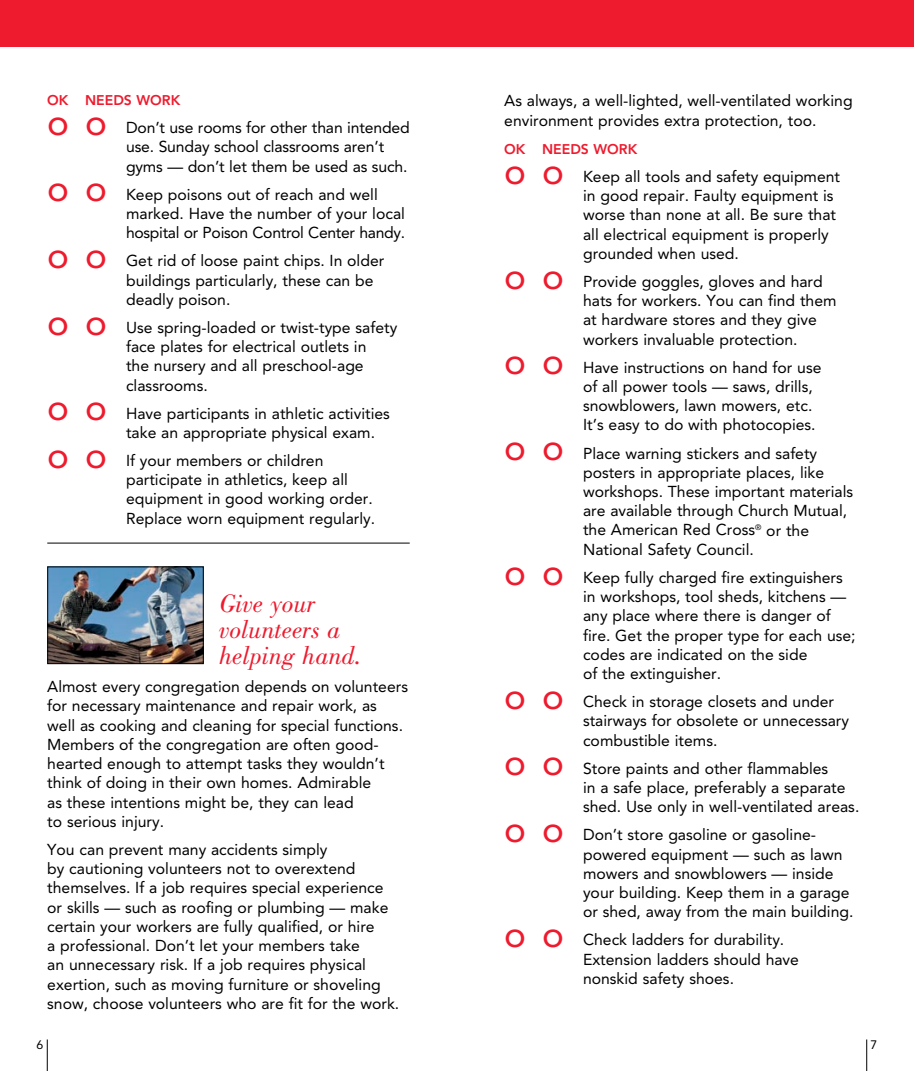
<style>
.page{position:relative;width:914px;height:1071px;background:#fff}
.page>*{position:absolute;margin:0;border:0;box-sizing:border-box;transform-origin:0 0}
.t1{font:36.75px "Avenir LT Std";color:#ee1a2d}
.t2{font:italic 26.25px/26.2px "Bodoni Std";color:#ee1a2d}
.t3{font:15.75px/19.2px "Avenir LT Std";color:#000}
.t4{font:800 14px "Avenir LT Std";color:#ee1a2d}
.t5{font:12.25px "Avenir LT Std";color:#000}
</style>
<div class="page">
<div style="left:0;top:0;width:457px;height:47px;background:#ee1a2d"></div>
<hr style="left:47px;top:1040px;width:1px;height:31px;background:#000">
<div style="left:457px;top:0;width:457px;height:47px;background:#ee1a2d"></div>
<hr style="left:866px;top:1040px;width:1px;height:31px;background:#000">
<hr style="left:47px;top:543px;width:363px;height:1px;background:#000">
<img style="left:49px;top:568px;width:153px;height:94px">
<div style="left:47px;top:566px;width:157px;height:98px;border:1px solid #000"></div>
<p class="t4" style="left:47px;top:92px;width:135px">OK NEEDS WORK</p>
<h1 class="t1" style="left:47px;top:101px;width:61px">o o</h1>
<p class="t3" style="left:126px;top:118px;width:285px">Don’t use rooms for other than intended use. Sunday school classrooms aren’t gyms — don’t let them be used as such.</p>
<h1 class="t1" style="left:47px;top:167px;width:61px">o o</h1>
<p class="t3" style="left:126px;top:185px;width:280px">Keep poisons out of reach and well marked. Have the number of your local hospital or Poison Control Center handy.</p>
<h1 class="t1" style="left:47px;top:234px;width:61px">o o</h1>
<p class="t3" style="left:126px;top:251px;width:260px">Get rid of loose paint chips. In older buildings particularly, these can be deadly poison.</p>
<h1 class="t1" style="left:47px;top:301px;width:61px">o o</h1>
<p class="t3" style="left:126px;top:318px;width:273px">Use spring-loaded or twist-type safety face plates for electrical outlets in<br>the nursery and all preschool-age classrooms.</p>
<h1 class="t1" style="left:47px;top:386px;width:61px">o o</h1>
<p class="t3" style="left:126px;top:404px;width:265px">Have participants in athletic activities take an appropriate physical exam.</p>
<h1 class="t1" style="left:47px;top:434px;width:61px">o o</h1>
<p class="t3" style="left:126px;top:451px;width:251px">If your members or children participate in athletics, keep all equipment in good working order.<br>Replace worn equipment regularly.</p>
<h2 class="t2" style="left:219px;top:590px;width:144px">Give your volunteers a helping hand.</h2>
<p class="t3" style="left:47px;top:677px;width:362px">Almost every congregation depends on volunteers for necessary maintenance and repair work, as well as cooking and cleaning for special functions.<br>Members of the congregation are often good&shy;hearted enough to attempt tasks they wouldn’t think of doing in their own homes. Admirable<br>as these intentions might be, they can lead<br>to serious injury.</p>
<p class="t3" style="left:47px;top:840px;width:353px">You can prevent many accidents simply<br>by cautioning volunteers not to overextend themselves. If a job requires special experience or skills — such as roofing or plumbing — make certain your workers are fully qualified, or hire<br>a professional. Don’t let your members take<br>an unnecessary risk. If a job requires physical exertion, such as moving furniture or shoveling snow, choose volunteers who are fit for the work.</p>
<p class="t5" style="left:37px;top:1037px;width:8px">6</p>
<p class="t3" style="left:504px;top:91px;width:350px">As always, a well-lighted, well-ventilated working environment provides extra protection, too.</p>
<p class="t4" style="left:504px;top:141px;width:135px">OK NEEDS WORK</p>
<h1 class="t1" style="left:504px;top:149px;width:61px">o o</h1>
<p class="t3" style="left:583px;top:167px;width:258px">Keep all tools and safety equipment in good repair. Faulty equipment is worse than none at all. Be sure that all electrical equipment is properly grounded when used.</p>
<h1 class="t1" style="left:504px;top:255px;width:61px">o o</h1>
<p class="t3" style="left:583px;top:272px;width:255px">Provide goggles, gloves and hard hats for workers. You can find them at hardware stores and they give workers invaluable protection.</p>
<h1 class="t1" style="left:504px;top:340px;width:61px">o o</h1>
<p class="t3" style="left:583px;top:358px;width:240px">Have instructions on hand for use of all power tools — saws, drills, snowblowers, lawn mowers, etc.<br>It’s easy to do with photocopies.</p>
<h1 class="t1" style="left:504px;top:426px;width:61px">o o</h1>
<p class="t3" style="left:583px;top:444px;width:272px">Place warning stickers and safety posters in appropriate places, like workshops. These important materials are available through Church Mutual, the American Red Cross<sup>®</sup> or the National Safety Council.</p>
<h1 class="t1" style="left:504px;top:550px;width:61px">o o</h1>
<p class="t3" style="left:583px;top:568px;width:274px">Keep fully charged fire extinguishers in workshops, tool sheds, kitchens — any place where there is danger of fire. Get the proper type for each use; codes are indicated on the side<br>of the extinguisher.</p>
<h1 class="t1" style="left:504px;top:675px;width:61px">o o</h1>
<p class="t3" style="left:583px;top:692px;width:267px">Check in storage closets and under stairways for obsolete or unnecessary combustible items.</p>
<h1 class="t1" style="left:504px;top:741px;width:61px">o o</h1>
<p class="t3" style="left:583px;top:759px;width:278px">Store paints and other flammables<br>in a safe place, preferably a separate shed. Use only in well-ventilated areas.</p>
<h1 class="t1" style="left:504px;top:808px;width:61px">o o</h1>
<p class="t3" style="left:583px;top:825px;width:272px">Don’t store gasoline or gasoline&shy;powered equipment — such as lawn mowers and snowblowers — inside your building. Keep them in a garage or shed, away from the main building.</p>
<h1 class="t1" style="left:504px;top:913px;width:61px">o o</h1>
<p class="t3" style="left:583px;top:930px;width:217px">Check ladders for durability.<br>Extension ladders should have nonskid safety shoes.</p>
<p class="t5" style="left:870px;top:1037px;width:8px">7</p>
</div>
